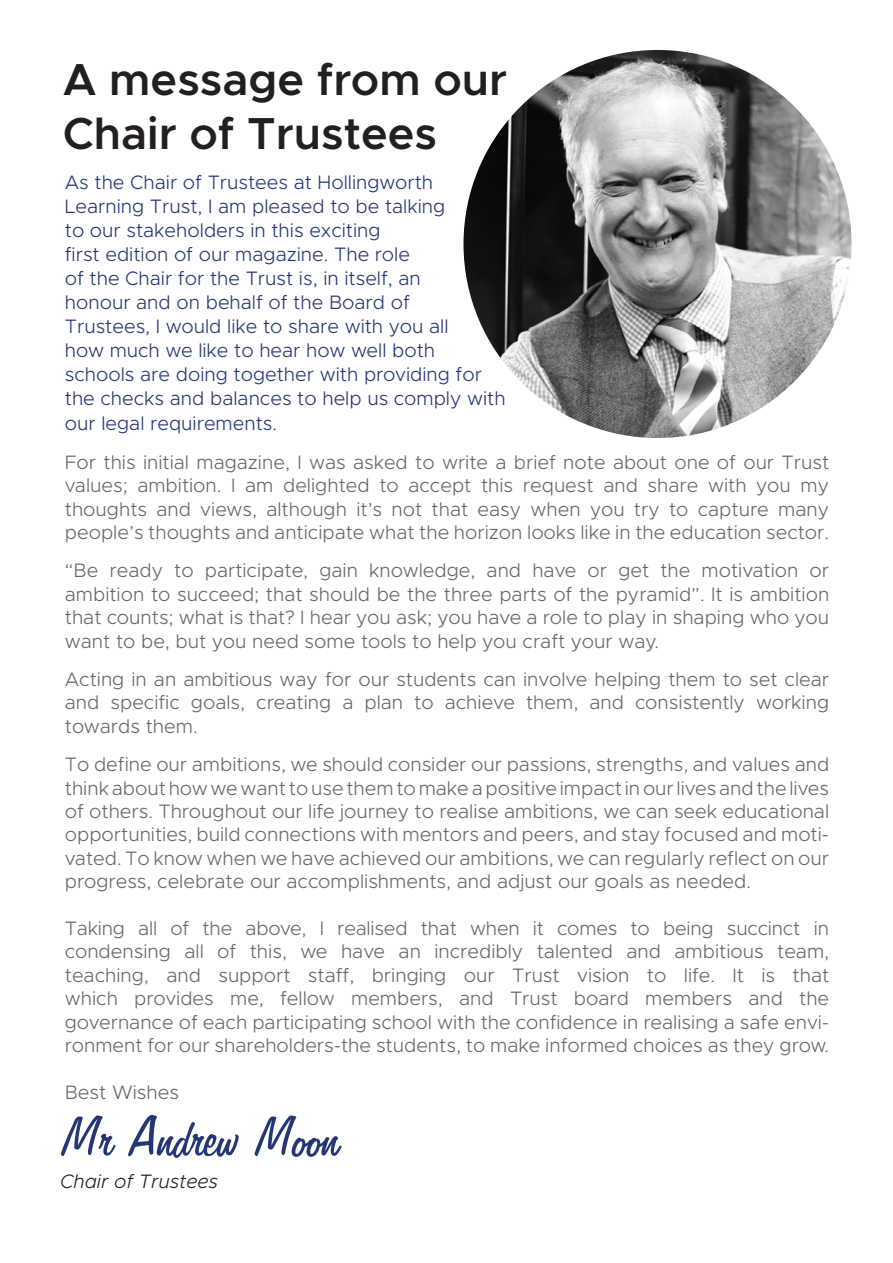
<style>
.page{position:relative;width:893px;height:1263px;background:#fff}
.page>*{position:absolute;margin:0;border:0;box-sizing:border-box;transform-origin:0 0}
.t1{font:64.5px "Freehand 575 BT Regular B";color:#253675}
.t2{font:600 45px "Metropolis";color:#231f20}
.t3{font:300 19.5px/23.4px "Metropolis";color:#6b6663;text-align:justify}
.t4{font:300 19.5px "Metropolis";color:#253675}
.t5{font:italic 300 19.5px "Metropolis";color:#231f20}
</style>
<div class="page">
<img style="left:463px;top:50px;width:388px;height:388px;border-radius:194px">
<p class="t2" style="left:63px;top:51px;width:446px">A message from our</p>
<p class="t2" style="left:63px;top:105px;width:376px">Chair of Trustees</p>
<p class="t4" style="left:65px;top:170px;width:370px">As the Chair of Trustees at Hollingworth</p>
<p class="t4" style="left:65px;top:194px;width:382px">Learning Trust, I am pleased to be talking</p>
<p class="t4" style="left:65px;top:218px;width:317px">to our stakeholders in this exciting</p>
<p class="t4" style="left:65px;top:242px;width:347px">first edition of our magazine. The role</p>
<p class="t4" style="left:65px;top:266px;width:358px">of the Chair for the Trust is, in itself, an</p>
<p class="t4" style="left:65px;top:290px;width:346px">honour and on behalf of the Board of</p>
<p class="t4" style="left:65px;top:314px;width:385px">Trustees, I would like to share with you all</p>
<p class="t4" style="left:65px;top:338px;width:372px">how much we like to hear how well both</p>
<p class="t4" style="left:65px;top:362px;width:419px">schools are doing together with providing for</p>
<p class="t4" style="left:65px;top:386px;width:442px">the checks and balances to help us comply with</p>
<p class="t4" style="left:65px;top:411px;width:214px">our legal requirements.</p>
<p class="t3" style="left:65px;top:450px;width:766px">For this initial magazine, I was asked to write a brief note about one of our Trust values; ambition. I am delighted to accept this request and share with you my thoughts and views, although it’s not that easy when you try to capture many people’s thoughts and anticipate what the horizon looks like in the education sector.</p>
<p class="t3" style="left:65px;top:559px;width:766px">“Be ready to participate, gain knowledge, and have or get the motivation or ambition to succeed; that should be the three parts of the pyramid”. It is ambition that counts; what is that? I hear you ask; you have a role to play in shaping who you want to be, but you need some tools to help you craft your way.</p>
<p class="t3" style="left:65px;top:667px;width:766px">Acting in an ambitious way for our students can involve helping them to set clear and specific goals, creating a plan to achieve them, and consistently working towards them.</p>
<p class="t3" style="left:65px;top:753px;width:766px">To define our ambitions, we should consider our passions, strengths, and values and think about how we want to use them to make a positive impact in our lives and the lives of others. Throughout our life journey to realise ambitions, we can seek educational opportunities, build connections with mentors and peers, and stay focused and moti&shy;vated. To know when we have achieved our ambitions, we can regularly reflect on our progress, celebrate our accomplishments, and adjust our goals as needed.</p>
<p class="t3" style="left:65px;top:916px;width:766px">Taking all of the above, I realised that when it comes to being succinct in condensing all of this, we have an incredibly talented and ambitious team, teaching, and support staff, bringing our Trust vision to life. It is that which provides me, fellow members, and Trust board members and the governance of each participating school with the confidence in realising a safe envi&shy;ronment for our shareholders-the students, to make informed choices as they grow.</p>
<p class="t3" style="left:65px;top:1080px;width:116px">Best Wishes</p>
<p class="t1" style="left:63px;top:1103px;width:279px">Mr Andrew Moon</p>
<p class="t5" style="left:60px;top:1170px;width:160px">Chair of Trustees</p>
</div>
